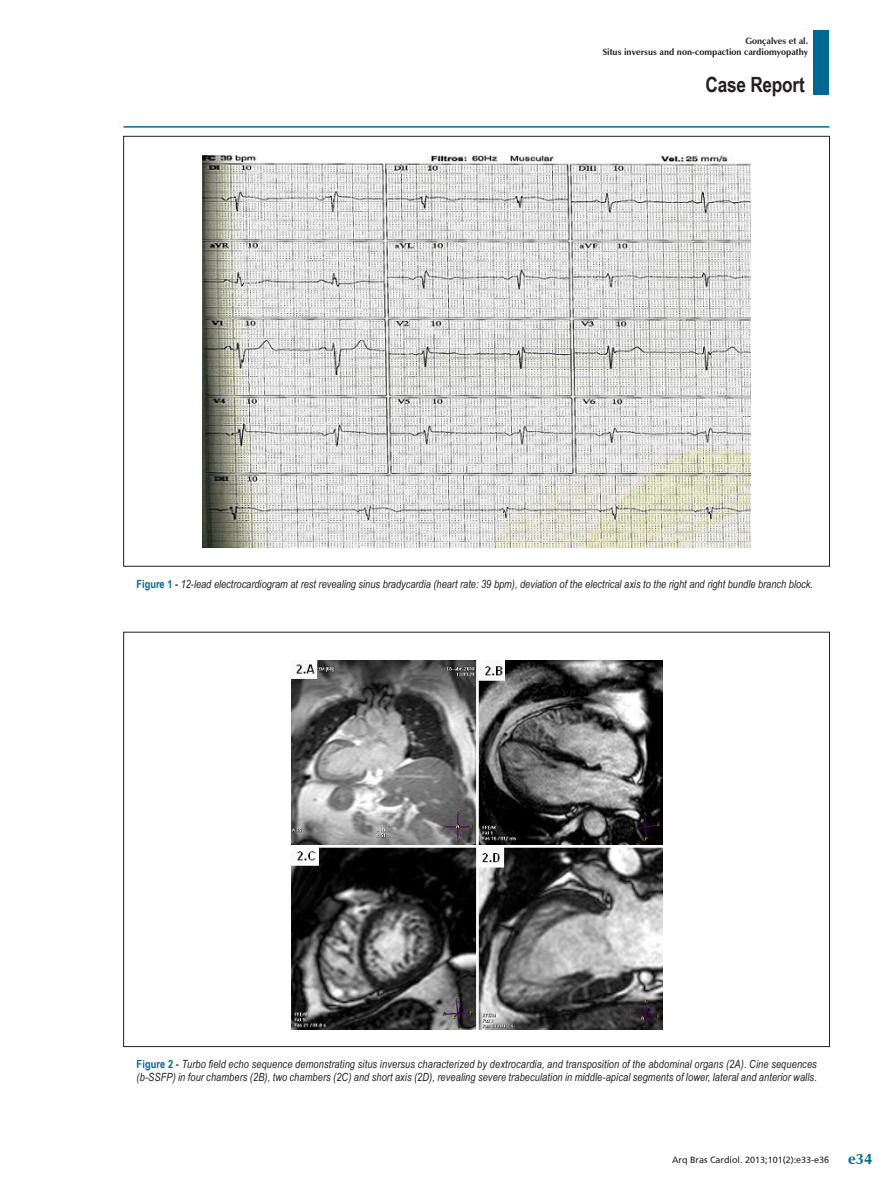
<style>
.page{position:relative;width:893px;height:1191px;background:#fff}
.page>*{position:absolute;margin:0;border:0;box-sizing:border-box;transform-origin:0 0}
.t1{font:700 21px "Arial Narrow";letter-spacing:-.01em;color:#231f20}
.t2{font:700 15px "Zapf Humanist 601 BT";color:#006991}
._05_-_LEGENDA_TABELA{font:italic 11.25px/13.5px "Arial Narrow";letter-spacing:.01em;color:#231f20}
._06_-_LEGENDA_FIGURA{font:italic 11.25px "Arial Narrow";color:#231f20}
.t3{font:700 9px "Zapf Humanist 601 BT";color:#231f20}
.t4{font:9px "Frutiger";color:#231f20}
.s1{font-weight:700;font-style:normal;color:#006991}
</style>
<div class="page">
<hr style="left:123px;top:126px;width:706px;height:2px;background:#006991">
<div style="left:813px;top:30px;width:16px;height:64px;background:#006991"></div>
<img style="left:203px;top:155px;width:547px;height:392px">
<img style="left:291px;top:660px;width:371px;height:369px">
<p class="t3" style="left:745px;top:36px;width:64px">Gonçalves et al.</p>
<p class="t3" style="left:603px;top:47px;width:207px">Situs inversus and non-compaction cardiomyopathy</p>
<h1 class="t1" style="left:705px;top:69px;width:101px">Case Report</h1>
<p class="_06_-_LEGENDA_FIGURA" style="left:137px;top:576px;width:678px"><span class="s1">Figure 1 -</span> 12-lead electrocardiogram at rest revealing sinus bradycardia (heart rate: 39 bpm), deviation of the electrical axis to the right and right bundle branch block.</p>
<p class="_05_-_LEGENDA_TABELA" style="left:137px;top:1057px;width:682px"><span class="s1">Figure 2 -</span> Turbo field echo sequence demonstrating situs inversus characterized by dextrocardia, and transposition of the abdominal organs (2A). Cine sequences (b-SSFP) in four chambers (2B), two chambers (2C) and short axis (2D), revealing severe trabeculation in middle-apical segments of lower, lateral and anterior walls.</p>
<p class="t4" style="left:672px;top:1154px;width:159px">Arq Bras Cardiol. 2013;101(2):e33-e36</p>
<p class="t2" style="left:848px;top:1149px;width:26px">e34</p>
</div>
